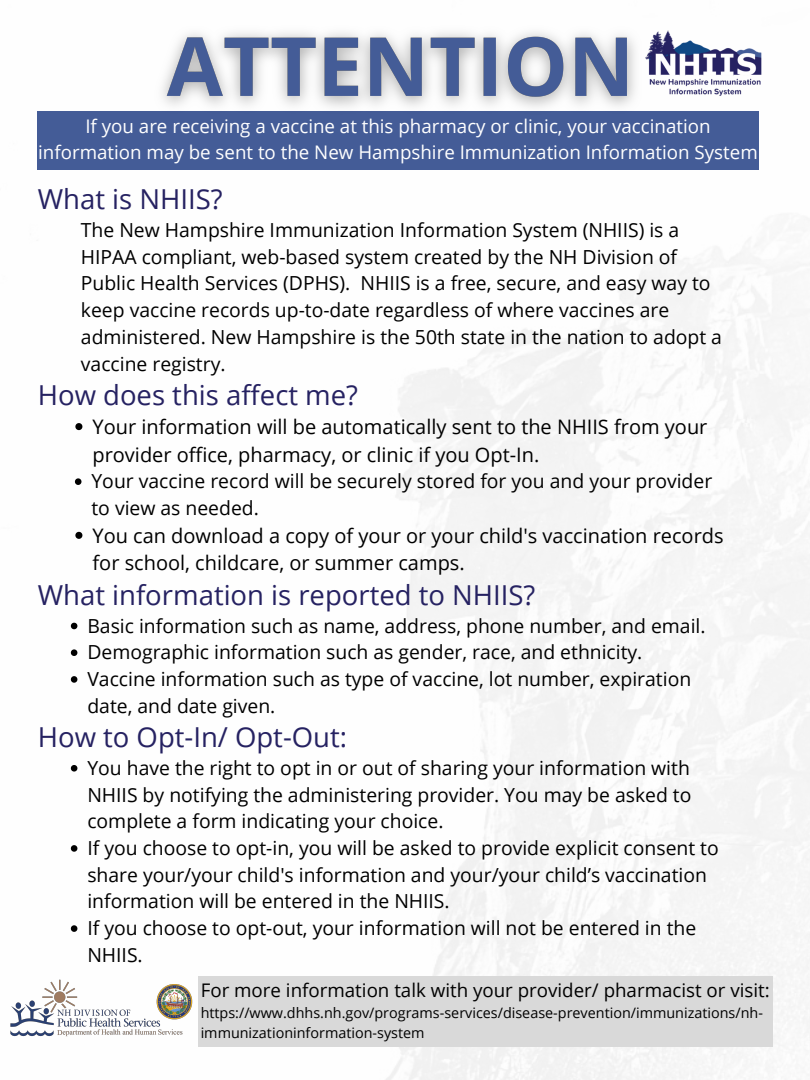
<style>
.page{position:relative;width:810px;height:1080px;background:#fff}
.page>*{position:absolute;margin:0;border:0;box-sizing:border-box;transform-origin:0 0}
.t1{font:27.5px "Open Sans";color:#262262}
.t2{font:20px/27.6px "Open Sans";color:#000}
.t3{font:19.38px/26.8px "Open Sans";color:#000}
.t4{font:18.75px/26.2px "Open Sans";color:#fff;text-align:center}
.t5{font:18.75px "Open Sans";color:#000}
.t6{font:14.38px/19.7px "Open Sans";color:#000}
</style>
<div class="page">
<div style="left:38px;top:111px;width:721px;height:59px;background:#445c97"></div>
<img style="left:655px;top:30px;width:107px;height:66px">
<div style="left:198px;top:976px;width:574px;height:70px;background:#d9d9d9"></div>
<img style="left:162px;top:32px;width:493px;height:76px">
<svg style="left:71px;top:623px;width:6px;height:6px"></svg>
<svg style="left:71px;top:649px;width:6px;height:7px"></svg>
<svg style="left:71px;top:676px;width:6px;height:7px"></svg>
<svg style="left:71px;top:765px;width:6px;height:7px"></svg>
<svg style="left:71px;top:845px;width:6px;height:7px"></svg>
<svg style="left:71px;top:925px;width:6px;height:7px"></svg>
<svg style="left:75px;top:423px;width:7px;height:7px"></svg>
<svg style="left:75px;top:478px;width:6px;height:7px"></svg>
<svg style="left:75px;top:532px;width:7px;height:7px"></svg>
<img style="left:10px;top:979px;width:183px;height:58px">
<p class="t4" style="left:38px;top:112px;width:721px">If you are receiving a vaccine at this pharmacy or clinic, your vaccination information may be sent to the New Hampshire Immunization Information System</p>
<p class="t1" style="left:38px;top:180px;width:186px">What is NHIIS?</p>
<p class="t3" style="left:81px;top:216px;width:643px">The New Hampshire Immunization Information System (NHIIS) is a HIPAA compliant, web-based system created by the NH Division of Public Health Services (DPHS). NHIIS is a free, secure, and easy way to keep vaccine records up-to-date regardless of where vaccines are administered. New Hampshire is the 50th state in the nation to adopt a vaccine registry.</p>
<p class="t1" style="left:38px;top:376px;width:322px">How does this affect me?</p>
<p class="t2" style="left:93px;top:412px;width:616px">Your information will be automatically sent to the NHIIS from your provider office, pharmacy, or clinic if you Opt-In.</p>
<p class="t3" style="left:91px;top:467px;width:622px">Your vaccine record will be securely stored for you and your provider to view as needed.</p>
<p class="t2" style="left:93px;top:521px;width:633px">You can download a copy of your or your child's vaccination records for school, childcare, or summer camps.</p>
<p class="t1" style="left:38px;top:576px;width:499px">What information is reported to NHIIS?</p>
<p class="t3" style="left:87px;top:612px;width:620px">Basic information such as name, address, phone number, and email.</p>
<p class="t3" style="left:87px;top:638px;width:557px">Demographic information such as gender, race, and ethnicity.</p>
<p class="t3" style="left:87px;top:665px;width:605px">Vaccine information such as type of vaccine, lot number, expiration date, and date given.</p>
<p class="t1" style="left:38px;top:718px;width:311px">How to Opt-In/ Opt-Out:</p>
<p class="t3" style="left:87px;top:754px;width:606px;text-align:justify">You have the right to opt in or out of sharing your information with NHIIS by notifying the administering provider. You may be asked to complete a form indicating your choice.</p>
<p class="t3" style="left:87px;top:834px;width:633px">If you choose to opt-in, you will be asked to provide explicit consent to share your/your child's information and your/your child’s vaccination information will be entered in the NHIIS.</p>
<p class="t3" style="left:87px;top:914px;width:610px">If you choose to opt-out, your information will not be entered in the<br>NHIIS.</p>
<p class="t5" style="left:201px;top:977px;width:571px">For more information talk with your provider/ pharmacist or visit:</p>
<p class="t6" style="left:201px;top:1003px;width:564px">https://www.dhhs.nh.gov/programs-services/disease-prevention/immunizations/nh&shy;immunizationinformation-system</p>
</div>
